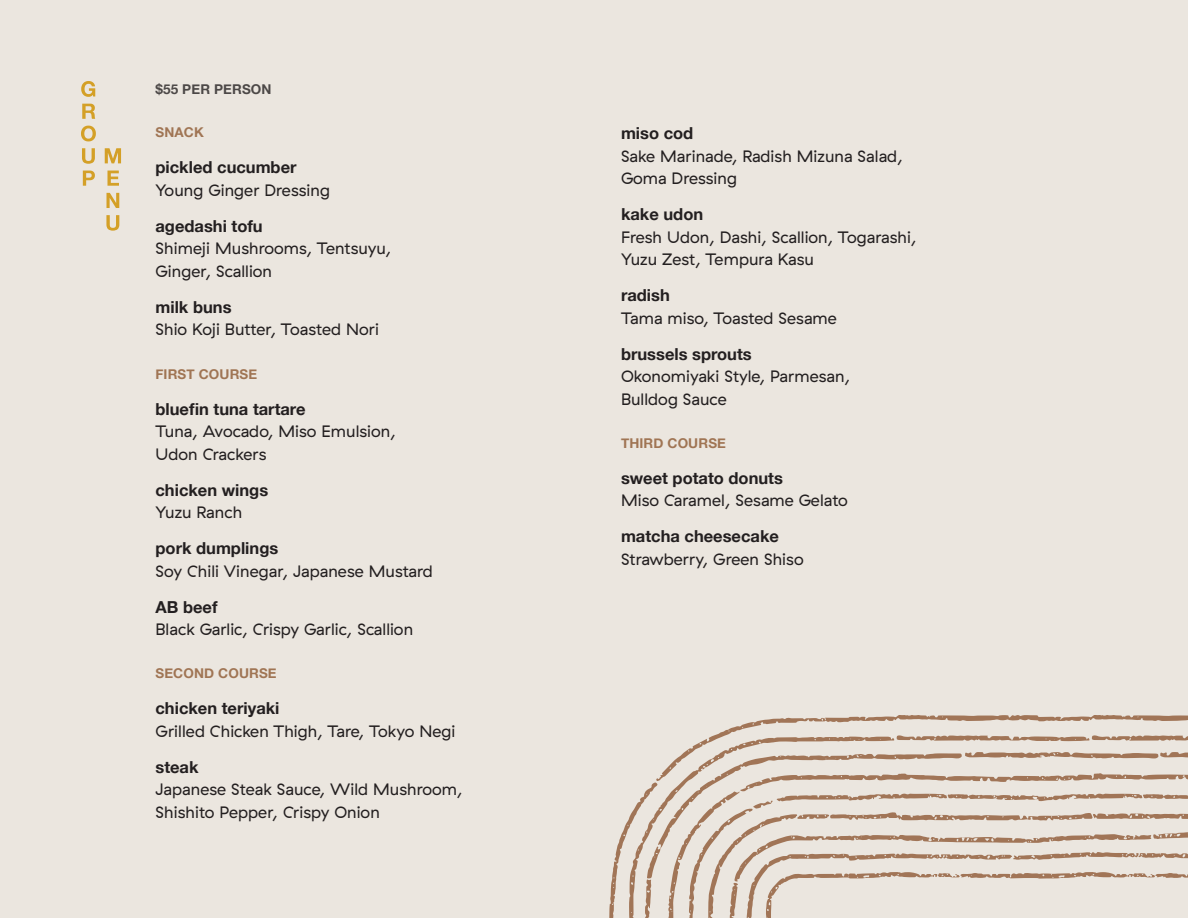
<style>
.page{position:relative;width:1188px;height:918px;background:#ebe6df}
.page>*{position:absolute;margin:0;border:0;box-sizing:border-box;transform-origin:0 0}
.Description{font:16.5px/22.5px "GT Haptik";letter-spacing:.005em;color:#231f20}
.Item{font:700 16.5px "Helvetica Neue";color:#231f20}
.Course{font:700 13.5px "Helvetica Neue";letter-spacing:.01em;color:#a07554}
.person{font:700 13.5px "Helvetica Neue";letter-spacing:.01em;color:#4c4847}
</style>
<div class="page">
<svg style="left:81px;top:81px;width:14px;height:16px"></svg>
<svg style="left:82px;top:104px;width:13px;height:15px"></svg>
<svg style="left:81px;top:126px;width:15px;height:15px"></svg>
<svg style="left:82px;top:148px;width:13px;height:16px"></svg>
<svg style="left:83px;top:171px;width:12px;height:15px"></svg>
<svg style="left:105px;top:148px;width:16px;height:15px"></svg>
<svg style="left:107px;top:171px;width:12px;height:15px"></svg>
<svg style="left:107px;top:193px;width:12px;height:15px"></svg>
<svg style="left:106px;top:215px;width:13px;height:16px"></svg>
<svg style="left:609px;top:715px;width:579px;height:203px"></svg>
<p class="person" style="left:156px;top:79px;width:118px">$55 PER PERSON</p>
<p class="Course" style="left:156px;top:122px;width:50px">SNACK</p>
<p class="Item" style="left:156px;top:155px;width:143px">pickled cucumber</p>
<p class="Description" style="left:156px;top:179px;width:176px">Young Ginger Dressing</p>
<p class="Item" style="left:156px;top:213px;width:109px">agedashi tofu</p>
<p class="Description" style="left:156px;top:238px;width:237px">Shimeji Mushrooms, Tentsuyu,<br>Ginger, Scallion</p>
<p class="Item" style="left:156px;top:294px;width:78px">milk buns</p>
<p class="Description" style="left:156px;top:319px;width:225px">Shio Koji Butter, Toasted Nori</p>
<p class="Course" style="left:156px;top:363px;width:103px">FIRST COURSE</p>
<p class="Item" style="left:156px;top:396px;width:152px">bluefin tuna tartare</p>
<p class="Description" style="left:156px;top:420px;width:242px">Tuna, Avocado, Miso Emulsion,<br>Udon Crackers</p>
<p class="Item" style="left:156px;top:477px;width:114px">chicken wings</p>
<p class="Description" style="left:156px;top:501px;width:88px">Yuzu Ranch</p>
<p class="Item" style="left:156px;top:535px;width:124px">pork dumplings</p>
<p class="Description" style="left:156px;top:560px;width:279px">Soy Chili Vinegar, Japanese Mustard</p>
<p class="Item" style="left:156px;top:594px;width:64px">AB beef</p>
<p class="Description" style="left:156px;top:618px;width:259px">Black Garlic, Crispy Garlic, Scallion</p>
<p class="Course" style="left:156px;top:663px;width:123px">SECOND COURSE</p>
<p class="Item" style="left:156px;top:695px;width:126px">chicken teriyaki</p>
<p class="Description" style="left:156px;top:720px;width:301px">Grilled Chicken Thigh, Tare, Tokyo Negi</p>
<p class="Item" style="left:156px;top:754px;width:45px">steak</p>
<p class="Description" style="left:156px;top:778px;width:309px">Japanese Steak Sauce, Wild Mushroom,<br>Shishito Pepper, Crispy Onion</p>
<p class="Item" style="left:621px;top:120px;width:74px">miso cod</p>
<p class="Description" style="left:621px;top:145px;width:283px">Sake Marinade, Radish Mizuna Salad,<br>Goma Dressing</p>
<p class="Item" style="left:621px;top:201px;width:84px">kake udon</p>
<p class="Description" style="left:621px;top:226px;width:297px">Fresh Udon, Dashi, Scallion, Togarashi,<br>Yuzu Zest, Tempura Kasu</p>
<p class="Item" style="left:621px;top:282px;width:50px">radish</p>
<p class="Description" style="left:621px;top:307px;width:217px">Tama miso, Toasted Sesame</p>
<p class="Item" style="left:621px;top:341px;width:132px">brussels sprouts</p>
<p class="Description" style="left:621px;top:365px;width:231px">Okonomiyaki Style, Parmesan,<br>Bulldog Sauce</p>
<p class="Course" style="left:621px;top:433px;width:106px">THIRD COURSE</p>
<p class="Item" style="left:621px;top:465px;width:163px">sweet potato donuts</p>
<p class="Description" style="left:621px;top:490px;width:228px">Miso Caramel, Sesame Gelato</p>
<p class="Item" style="left:621px;top:524px;width:159px">matcha cheesecake</p>
<p class="Description" style="left:621px;top:548px;width:184px">Strawberry, Green Shiso</p>
</div>
